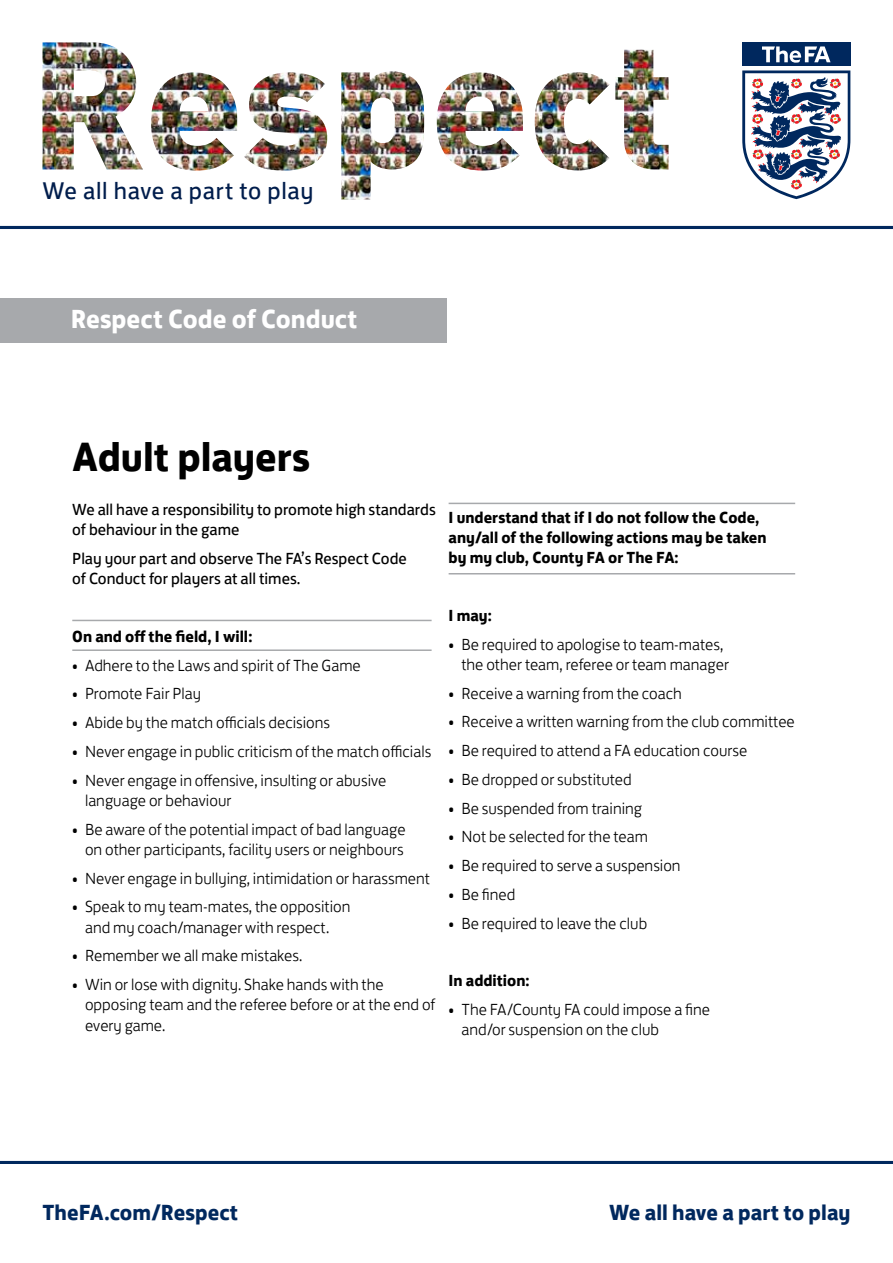
<style>
.page{position:relative;width:893px;height:1263px;background:#fff}
.page>*{position:absolute;margin:0;border:0;box-sizing:border-box;transform-origin:0 0}
.t1{font:700 42px "FS Jack";color:#000}
.t2{font:700 26.85px "FS Jack";color:#fff}
.t3{font:24.75px "FS Jack";letter-spacing:.03em;color:#001d4c}
.t4{font:700 22.5px "FS Jack";color:#00285e}
.t5{font:300 16.5px/20.2px "FS Jack";color:#000}
.t6{font:700 16.5px/20.2px "FS Jack";color:#000}
.t7{font:16.5px/20.2px "FS Jack";color:#000}
</style>
<div class="page">
<hr style="left:0;top:1161px;width:893px;height:3px;background:#00285e">
<hr style="left:449px;top:573px;width:346px;height:1px;background:#a7a9ac">
<hr style="left:449px;top:503px;width:346px;height:1px;background:#a7a9ac">
<hr style="left:72px;top:649px;width:360px;height:2px;background:#a7a9ac">
<hr style="left:72px;top:620px;width:360px;height:1px;background:#a7a9ac">
<hr style="left:0;top:226px;width:893px;height:3px;background:#00285e">
<img style="left:43px;top:42px;width:625px;height:157px">
<svg style="left:742px;top:42px;width:109px;height:158px"></svg>
<div style="left:0;top:298px;width:446px;height:44px;background:#a7a9ac"></div>
<h3 class="t3" style="left:43px;top:171px;width:273px">We all have a part to play</h3>
<h2 class="t2" style="left:71px;top:297px;width:288px">Respect Code of Conduct</h2>
<h1 class="t1" style="left:72px;top:421px;width:239px">Adult players</h1>
<p class="t7" style="left:72px;top:498px;width:365px">We all have a responsibility to promote high standards of behaviour in the game</p>
<p class="t7" style="left:72px;top:547px;width:336px">Play your part and observe The FA’s Respect Code of Conduct for players at all times.</p>
<p class="t6" style="left:72px;top:625px;width:182px">On and off the field, I will:</p>
<p class="t5" style="left:72px;top:653px;width:290px">• Adhere to the Laws and spirit of The Game</p>
<p class="t5" style="left:72px;top:682px;width:130px">• Promote Fair Play</p>
<p class="t5" style="left:72px;top:711px;width:259px">• Abide by the match officials decisions</p>
<p class="t5" style="left:72px;top:739px;width:361px">• Never engage in public criticism of the match officials</p>
<p class="t5" style="left:85px;top:768px;width:303px;text-indent:-13px">• Never engage in offensive, insulting or abusive language or behaviour</p>
<p class="t5" style="left:72px;top:817px;width:335px;text-align:right">• Be aware of the potential impact of bad language on other participants, facility users or neighbours</p>
<p class="t5" style="left:72px;top:866px;width:359px">• Never engage in bullying, intimidation or harassment</p>
<p class="t5" style="left:72px;top:895px;width:280px;text-align:center">• Speak to my team-mates, the opposition and my coach/manager with respect.</p>
<p class="t5" style="left:72px;top:944px;width:232px">• Remember we all make mistakes.</p>
<p class="t5" style="left:85px;top:973px;width:352px;text-indent:-13px">• Win or lose with dignity. Shake hands with the opposing team and the referee before or at the end of every game.</p>
<p class="t6" style="left:449px;top:506px;width:319px">I understand that if I do not follow the Code, any/all of the following actions may be taken by my club, County FA or The FA:</p>
<p class="t6" style="left:449px;top:604px;width:45px">I may:</p>
<p class="t5" style="left:461px;top:632px;width:269px;text-indent:-13px">• Be required to apologise to team-mates, the other team, referee or team manager</p>
<p class="t5" style="left:449px;top:681px;width:235px">• Receive a warning from the coach</p>
<p class="t5" style="left:449px;top:710px;width:348px">• Receive a written warning from the club committee</p>
<p class="t5" style="left:449px;top:739px;width:300px">• Be required to attend a FA education course</p>
<p class="t5" style="left:449px;top:767px;width:185px">• Be dropped or substituted</p>
<p class="t5" style="left:449px;top:796px;width:195px">• Be suspended from training</p>
<p class="t5" style="left:449px;top:825px;width:201px">• Not be selected for the team</p>
<p class="t5" style="left:449px;top:854px;width:234px">• Be required to serve a suspension</p>
<p class="t5" style="left:449px;top:882px;width:68px">• Be fined</p>
<p class="t5" style="left:449px;top:911px;width:200px">• Be required to leave the club</p>
<p class="t6" style="left:449px;top:969px;width:83px">In addition:</p>
<p class="t5" style="left:461px;top:997px;width:250px;text-indent:-13px">• The FA/County FA could impose a fine and/or suspension on the club</p>
<h3 class="t4" style="left:43px;top:1193px;width:197px">TheFA.com/Respect</h3>
<h3 class="t4" style="left:609px;top:1193px;width:243px">We all have a part to play</h3>
</div>
